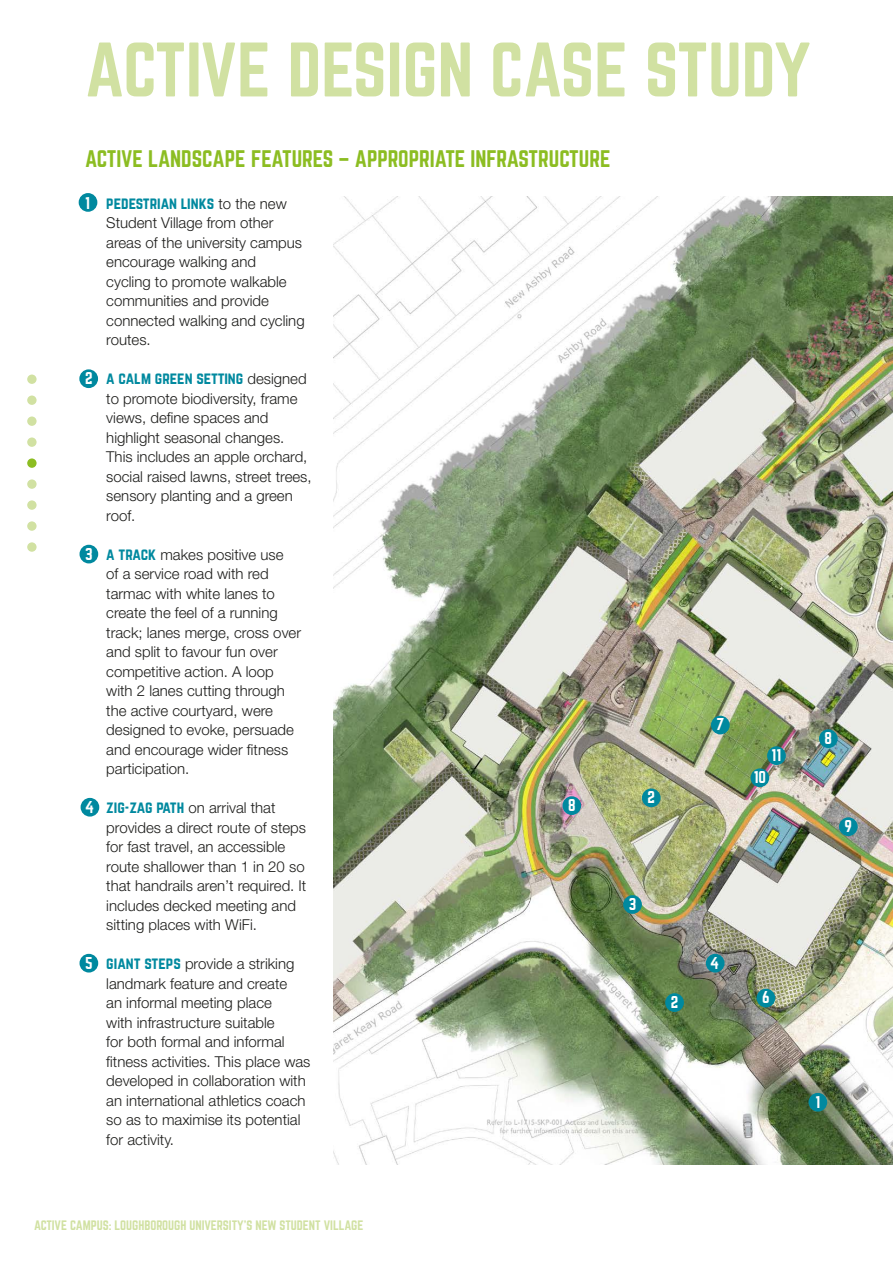
<style>
.page{position:relative;width:893px;height:1263px;background:#fff}
.page>*{position:absolute;margin:0;border:0;box-sizing:border-box;transform-origin:0 0}
.t1{font:67.35px "Norwester";color:#d1e1a2}
.t2{font:21px "Norwester";color:#8cbd22}
.t3{font:300 15px/19.5px "Helvetica Neue LT Std";color:#1d1d1b}
.t4{font:15px "Norwester";color:#00899f}
.t5{font:15px "Norwester";color:#fff}
.t6{font:12px "Norwester";color:#d1e1a2}
.s1{color:#fff}
.s2{font-family:"Helvetica Neue LT Std";font-weight:300;color:#1d1d1b}
.s3{font-family:"Norwester";font-weight:400;color:#fff}
.s4{font-family:"Norwester";font-weight:400;color:#00899f}
</style>
<div class="page">
<div style="left:79px;top:193px;width:18px;height:19px;background:#00899f;border-radius:50%"></div>
<div style="left:79px;top:369px;width:19px;height:19px;background:#00899f;border-radius:50%"></div>
<div style="left:80px;top:545px;width:18px;height:18px;background:#00899f;border-radius:50%"></div>
<div style="left:81px;top:798px;width:18px;height:18px;background:#00899f;border-radius:50%"></div>
<div style="left:80px;top:954px;width:18px;height:18px;background:#00899f;border-radius:50%"></div>
<img style="left:333px;top:197px;width:560px;height:967px">
<div style="left:808px;top:1093px;width:19px;height:18px;background:#00899f;border-radius:50%"></div>
<div style="left:562px;top:796px;width:19px;height:19px;background:#00899f;border-radius:50%"></div>
<div style="left:819px;top:729px;width:19px;height:19px;background:#00899f;border-radius:50%"></div>
<div style="left:839px;top:817px;width:19px;height:19px;background:#00899f;border-radius:50%"></div>
<div style="left:750px;top:768px;width:19px;height:19px;background:#00899f;border-radius:50%"></div>
<div style="left:767px;top:746px;width:19px;height:19px;background:#00899f;border-radius:50%"></div>
<div style="left:711px;top:716px;width:19px;height:18px;background:#00899f;border-radius:50%"></div>
<div style="left:756px;top:989px;width:19px;height:18px;background:#00899f;border-radius:50%"></div>
<div style="left:623px;top:895px;width:19px;height:19px;background:#00899f;border-radius:50%"></div>
<div style="left:642px;top:788px;width:19px;height:19px;background:#00899f;border-radius:50%"></div>
<div style="left:665px;top:993px;width:19px;height:19px;background:#00899f;border-radius:50%"></div>
<div style="left:706px;top:954px;width:19px;height:18px;background:#00899f;border-radius:50%"></div>
<div style="left:27px;top:375px;width:10px;height:9px;background:#d1e1a2;border-radius:50%"></div>
<div style="left:27px;top:395px;width:10px;height:10px;background:#d1e1a2;border-radius:50%"></div>
<svg style="left:27px;top:458px;width:10px;height:10px"></svg>
<div style="left:27px;top:437px;width:10px;height:10px;background:#d1e1a2;border-radius:50%"></div>
<div style="left:27px;top:416px;width:10px;height:10px;background:#d1e1a2;border-radius:50%"></div>
<div style="left:27px;top:479px;width:10px;height:10px;background:#d1e1a2;border-radius:50%"></div>
<div style="left:27px;top:500px;width:10px;height:10px;background:#d1e1a2;border-radius:50%"></div>
<div style="left:27px;top:521px;width:10px;height:10px;background:#d1e1a2;border-radius:50%"></div>
<div style="left:27px;top:542px;width:10px;height:10px;background:#d1e1a2;border-radius:50%"></div>
<h1 class="t1" style="left:85px;top:38px;width:727px">ACTIVE DESIGN CASE STUDY</h1>
<h2 class="t2" style="left:85px;top:148px;width:527px">ACTIVE LANDSCAPE FEATURES – APPROPRIATE INFRASTRUCTURE</h2>
<p class="t4" style="left:85px;top:196px;width:203px"><span class="s1">1</span> pedestrian links <span class="s2">to the new</span></p>
<p class="t3" style="left:106px;top:213px;width:200px">Student Village from other areas of the university campus encourage walking and<br>cycling to promote walkable communities and provide connected walking and cycling routes.</p>
<p class="t4" style="left:85px;top:371px;width:223px"><span class="s1">2</span> a calm green setting <span class="s2">designed</span></p>
<p class="t3" style="left:106px;top:388px;width:207px">to promote biodiversity, frame views, define spaces and highlight seasonal changes.<br>This includes an apple orchard, social raised lawns, street trees, sensory planting and a green roof.</p>
<p class="t3" style="left:106px;top:544px;width:196px;text-indent:-21px"><span class="s3">3</span> <span class="s4">a track</span> makes positive use<br>of a service road with red tarmac with white lanes to create the feel of a running track; lanes merge, cross over and split to favour fun over competitive action. A loop with 2 lanes cutting through the active courtyard, were designed to evoke, persuade and encourage wider fitness participation.</p>
<p class="t3" style="left:106px;top:798px;width:202px;text-indent:-21px"><span class="s3">4</span> <span class="s4">zig-zag path</span> on arrival that provides a direct route of steps for fast travel, an accessible route shallower than 1 in 20 so that handrails aren’t required. It includes decked meeting and sitting places with WiFi.</p>
<p class="t3" style="left:106px;top:954px;width:206px;text-indent:-21px"><span class="s3">5</span> <span class="s4">giant steps</span> provide a striking landmark feature and create<br>an informal meeting place<br>with infrastructure suitable<br>for both formal and informal fitness activities. This place was developed in collaboration with an international athletics coach so as to maximise its potential for activity.</p>
<p class="t5" style="left:568px;top:798px;width:9px">8</p>
<p class="t5" style="left:647px;top:790px;width:9px">2</p>
<p class="t5" style="left:629px;top:897px;width:9px">3</p>
<p class="t5" style="left:671px;top:995px;width:9px">2</p>
<p class="t5" style="left:716px;top:717px;width:9px">7</p>
<p class="t5" style="left:771px;top:748px;width:11px">11</p>
<p class="t5" style="left:754px;top:770px;width:14px">10</p>
<p class="t5" style="left:710px;top:955px;width:10px">4</p>
<p class="t5" style="left:762px;top:990px;width:9px">6</p>
<p class="t5" style="left:825px;top:731px;width:9px">8</p>
<p class="t5" style="left:845px;top:819px;width:9px">9</p>
<p class="t5" style="left:815px;top:1094px;width:6px">1</p>
<p class="t6" style="left:34px;top:1219px;width:331px">ACTIVE CAMPUS: LOUGHBOROUGH UNIVERSITY’S NEW STUDENT VILLAGE</p>
</div>
